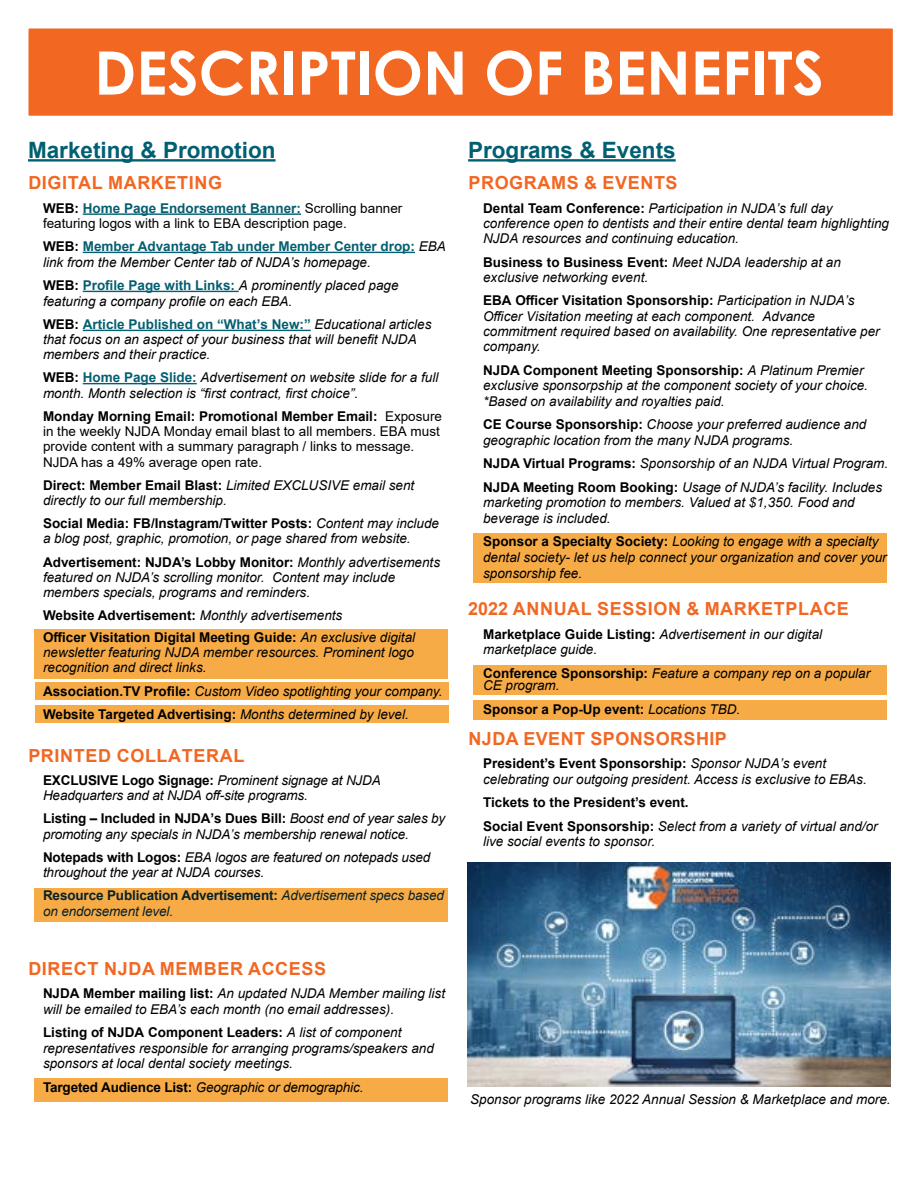
<style>
.page{position:relative;width:918px;height:1188px;background:#fff}
.page>*{position:absolute;margin:0;border:0;box-sizing:border-box;transform-origin:0 0}
.t1{font:700 60px "Century Gothic";color:#fff}
.t2{font:700 22.5px "Arial";color:#005f72}
.t3{font:700 18px "Arial";letter-spacing:.035em;color:#f26722}
.t4{font:italic 13.5px/15.8px "Arial";color:#000}
.t5{font:italic 13.5px/15.8px "Arial";color:#000101}
.t6{font:13.5px/15.3px "Arial";color:#000}
.t7{font:700 13.5px/22.5px "Arial";color:#000101}
.t8{font:700 13.5px/23.2px "Arial";color:#000}
.t9{font:italic 13.5px/15.8px "Arial";letter-spacing:-.01em;color:#062329}
.s1{font-weight:700}
.s2{font-weight:700;color:#045f71}
.s3{font-weight:700;font-style:normal}
.s4{font-weight:700;font-style:normal;color:#045f71}
.s5{font-weight:400;font-style:italic}
</style>
<div class="page">
<div style="left:34px;top:630px;width:414px;height:49px;background:#f7ab47"></div>
<div style="left:34px;top:888px;width:414px;height:34px;background:#f7ab47"></div>
<div style="left:34px;top:1078px;width:414px;height:23px;background:#f7ab47"></div>
<div style="left:36px;top:682px;width:413px;height:18px;background:#f7ab47"></div>
<div style="left:36px;top:705px;width:413px;height:17px;background:#f7ab47"></div>
<div style="left:473px;top:533px;width:414px;height:49px;background:#f7ab47"></div>
<div style="left:473px;top:665px;width:414px;height:29px;background:#f7ab47"></div>
<div style="left:473px;top:701px;width:414px;height:19px;background:#f7ab47"></div>
<div style="left:27px;top:27px;width:867px;height:90px;background:#f26722;border:2px solid #fff"></div>
<hr style="left:28px;top:159px;width:248px;height:3px;background:#005f72">
<hr style="left:83px;top:213px;width:218px;height:2px;background:#045f71">
<hr style="left:83px;top:252px;width:332px;height:1px;background:#045f71">
<hr style="left:83px;top:291px;width:156px;height:1px;background:#045f71">
<hr style="left:83px;top:330px;width:228px;height:1px;background:#045f71">
<hr style="left:83px;top:383px;width:114px;height:1px;background:#045f71">
<hr style="left:468px;top:159px;width:208px;height:3px;background:#005f72">
<img style="left:468px;top:862px;width:423px;height:225px">
<h1 class="t1" style="left:94px;top:27px;width:731px">DESCRIPTION OF BENEFITS</h1>
<h2 class="t2" style="left:28px;top:134px;width:249px">Marketing &amp; Promotion</h2>
<h3 class="t3" style="left:28px;top:170px;width:195px">DIGITAL MARKETING</h3>
<p class="t6" style="left:43px;top:200px;width:361px"><span class="s1">WEB:</span> <span class="s2">Home Page Endorsement Banner:</span> Scrolling banner featuring logos with a link to EBA description page.</p>
<p class="t4" style="left:43px;top:239px;width:404px"><span class="s3">WEB:</span> <span class="s4">Member Advantage Tab under Member Center drop:</span> EBA link from the Member Center tab of NJDA’s homepage.</p>
<p class="t4" style="left:43px;top:278px;width:357px"><span class="s3">WEB:</span> <span class="s4">Profile Page with Links:</span> A prominently placed page featuring a company profile on each EBA.</p>
<p class="t4" style="left:43px;top:317px;width:390px;line-height:15px"><span class="s3">WEB:</span> <span class="s4">Article Published on “What’s New:”</span> Educational articles that focus on an aspect of your business that will benefit NJDA members and their practice.</p>
<p class="t4" style="left:43px;top:370px;width:397px"><span class="s3">WEB:</span> <span class="s4">Home Page Slide:</span> Advertisement on website slide for a full month. Month selection is “first contract, first choice”.</p>
<p class="t6" style="left:43px;top:409px;width:401px"><span class="s1">Monday Morning Email: Promotional Member Email:</span> Exposure in the weekly NJDA Monday email blast to all members. EBA must provide content with a summary paragraph / links to message.<br>NJDA has a 49% average open rate.</p>
<p class="t4" style="left:43px;top:478px;width:373px;line-height:15px"><span class="s3">Direct: Member Email Blast:</span> Limited EXCLUSIVE email sent directly to our full membership.</p>
<p class="t4" style="left:43px;top:516px;width:398px;line-height:15px"><span class="s3">Social Media: FB/Instagram/Twitter Posts:</span> Content may include a blog post, graphic, promotion, or page shared from website.</p>
<p class="t4" style="left:43px;top:555px;width:399px;line-height:15px"><span class="s3">Advertisement: NJDA’s Lobby Monitor:</span> Monthly advertisements featured on NJDA’s scrolling monitor. Content may include members specials, programs and reminders.</p>
<p class="t7" style="left:43px;top:604px;width:374px">Website Advertisement: <span class="s5">Monthly advertisements<br></span>Officer Visitation Digital Meeting Guide: <span class="s5">An exclusive digital</span></p>
<p class="t5" style="left:43px;top:645px;width:372px;line-height:15px">newsletter featuring NJDA member resources. Prominent logo recognition and direct links.</p>
<p class="t5" style="left:43px;top:680px;width:401px;line-height:23.2px"><span class="s3">Association.TV Profile:</span> Custom Video spotlighting your company.<br><span class="s3">Website Targeted Advertising:</span> Months determined by level.</p>
<h3 class="t3" style="left:28px;top:743px;width:218px">PRINTED COLLATERAL</h3>
<p class="t4" style="left:43px;top:773px;width:339px;line-height:15px"><span class="s3">EXCLUSIVE Logo Signage:</span> Prominent signage at NJDA<br>Headquarters and at NJDA off-site programs.</p>
<p class="t4" style="left:43px;top:811px;width:404px"><span class="s3">Listing – Included in NJDA’s Dues Bill:</span> Boost end of year sales by promoting any specials in NJDA’s membership renewal notice.</p>
<p class="t4" style="left:43px;top:850px;width:389px;line-height:15px"><span class="s3">Notepads with Logos:</span> EBA logos are featured on notepads used throughout the year at NJDA courses.</p>
<p class="t9" style="left:43px;top:888px;width:403px"><span class="s3">Resource Publication Advertisement:</span> Advertisement specs based on endorsement level.</p>
<h3 class="t3" style="left:28px;top:956px;width:299px">DIRECT NJDA MEMBER ACCESS</h3>
<p class="t4" style="left:43px;top:986px;width:404px"><span class="s3">NJDA Member mailing list:</span> An updated NJDA Member mailing list will be emailed to EBA’s each month (no email addresses).</p>
<p class="t4" style="left:43px;top:1025px;width:392px"><span class="s3">Listing of NJDA Component Leaders:</span> A list of component representatives responsible for arranging programs/speakers and sponsors at local dental society meetings.</p>
<p class="t5" style="left:43px;top:1079px;width:322px"><span class="s3">Targeted Audience List:</span> Geographic or demographic.</p>
<h2 class="t2" style="left:468px;top:134px;width:209px">Programs &amp; Events</h2>
<h3 class="t3" style="left:468px;top:170px;width:211px">PROGRAMS &amp; EVENTS</h3>
<p class="t4" style="left:483px;top:200px;width:407px"><span class="s3">Dental Team Conference:</span> Participation in NJDA’s full day conference open to dentists and their entire dental team highlighting<br>NJDA resources and continuing education.</p>
<p class="t4" style="left:483px;top:255px;width:359px;line-height:15px"><span class="s3">Business to Business Event:</span> Meet NJDA leadership at an exclusive networking event.</p>
<p class="t4" style="left:483px;top:293px;width:398px"><span class="s3">EBA Officer Visitation Sponsorship:</span> Participation in NJDA’s Officer Visitation meeting at each component. Advance commitment required based on availability. One representative per company.</p>
<p class="t4" style="left:483px;top:362px;width:386px"><span class="s3">NJDA Component Meeting Sponsorship:</span> A Platinum Premier exclusive sponsorpship at the component society of your choice. *Based on availability and royalties paid.</p>
<p class="t4" style="left:483px;top:417px;width:385px"><span class="s3">CE Course Sponsorship:</span> Choose your preferred audience and geographic location from the many NJDA programs.</p>
<p class="t4" style="left:483px;top:452px;width:407px;line-height:23.2px"><span class="s3">NJDA Virtual Programs:</span> Sponsorship of an NJDA Virtual Program.<br><span class="s3">NJDA Meeting Room Booking:</span> Usage of NJDA’s facility. Includes</p>
<p class="t4" style="left:483px;top:495px;width:373px">marketing promotion to members. Valued at $1,350. Food and beverage is included.</p>
<p class="t5" style="left:483px;top:534px;width:405px"><span class="s3">Sponsor a Specialty Society:</span> Looking to engage with a specialty dental society- let us help connect your organization and cover your sponsorship fee.</p>
<h3 class="t3" style="left:468px;top:596px;width:382px">2022 ANNUAL SESSION &amp; MARKETPLACE</h3>
<p class="t4" style="left:483px;top:627px;width:341px;line-height:15px"><span class="s3">Marketplace Guide Listing:</span> Advertisement in our digital marketplace guide.</p>
<p class="t5" style="left:483px;top:667px;width:389px;line-height:12px"><span class="s3">Conference Sponsorship:</span> Feature a company rep on a popular<br>CE program.</p>
<p class="t7" style="left:483px;top:698px;width:259px">Sponsor a Pop-Up event: <span class="s5">Locations TBD.</span></p>
<h3 class="t3" style="left:468px;top:726px;width:260px">NJDA EVENT SPONSORSHIP</h3>
<p class="t4" style="left:483px;top:756px;width:385px"><span class="s3">President’s Event Sponsorship:</span> Sponsor NJDA’s event celebrating our outgoing president. Access is exclusive to EBAs.</p>
<p class="t8" style="left:483px;top:791px;width:396px">Tickets to the President’s event.<br>Social Event Sponsorship: <span class="s5">Select from a variety of virtual and/or</span></p>
<p class="t4" style="left:483px;top:834px;width:174px">live social events to sponsor.</p>
<p class="t5" style="left:470px;top:1092px;width:422px">Sponsor programs like 2022 Annual Session &amp; Marketplace and more.</p>
</div>
